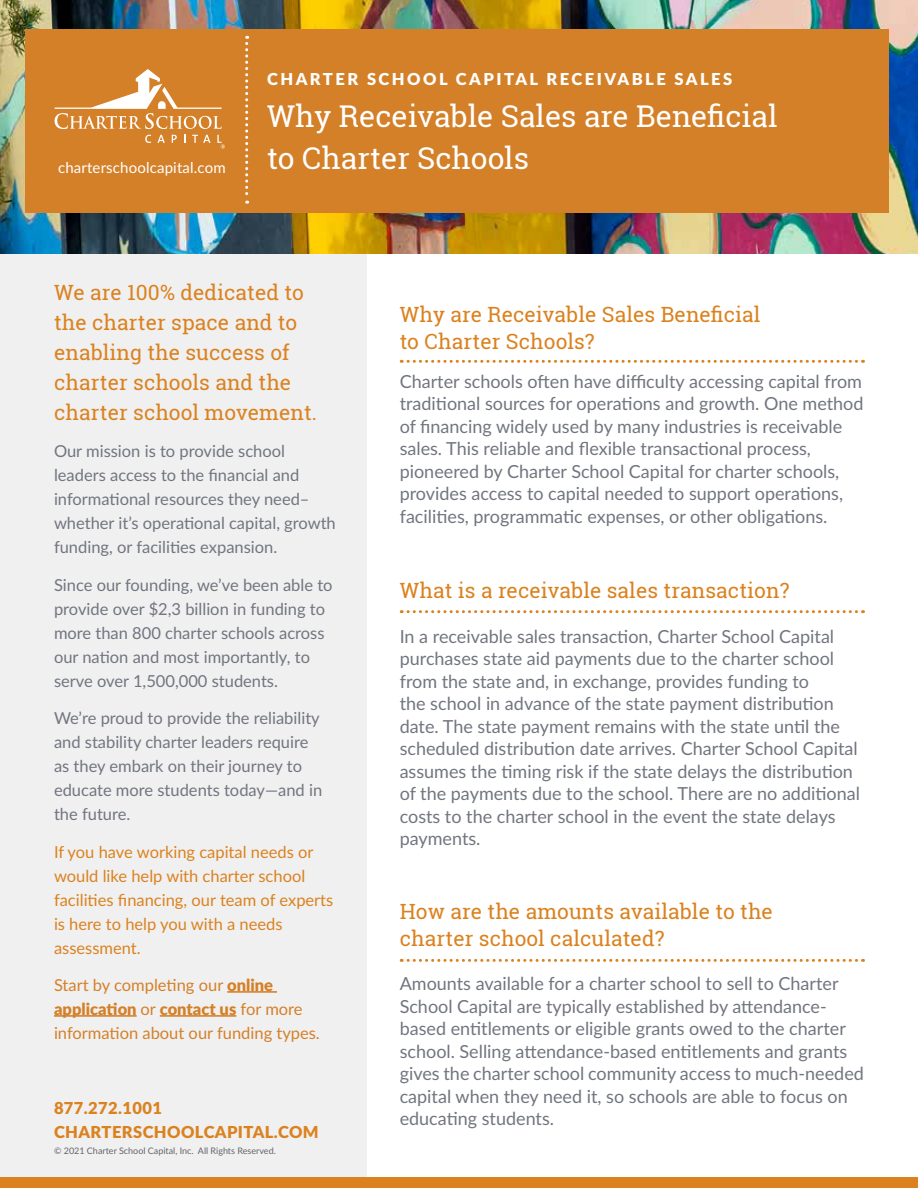
<style>
.page{position:relative;width:918px;height:1188px;background:#fff}
.page>*{position:absolute;margin:0;border:0;box-sizing:border-box;transform-origin:0 0}
.t1{font:30px/42px "Roboto Slab";color:#fff}
.t2{font:21px/30px "Roboto Slab";letter-spacing:.005em;color:#db821f}
.t3{font:18px/22.5px "Lato";color:#71757e}
.t4{font:16.5px/24px "Lato";color:#71757e}
.t5{font:16.5px/24px "Lato";color:#db821f}
.t6{font:16.5px/24px "Lato";color:#d48028}
.t7{font:900 16.5px/24px "Lato";letter-spacing:.025em;color:#db821f}
.t8{font:900 16.5px "Lato";letter-spacing:.15em;color:#fff}
.t9{font:15px "Lato";letter-spacing:.01em;color:#fff}
.t10{font:9px "Lato";color:#65656a}
.s1{font-weight:900}
</style>
<div class="page">
<div style="left:0;top:245px;width:366px;height:943px;background:#f0f0f1"></div>
<img style="left:0;top:0;width:918px;height:254px">
<div style="left:25px;top:29px;width:864px;height:184px;background:#d48028"></div>
<svg style="left:245px;top:36px;width:3px;height:168px"></svg>
<svg style="left:401px;top:360px;width:462px;height:3px"></svg>
<hr style="left:227px;top:991px;width:50px;height:2px;background:#d48028">
<hr style="left:54px;top:1015px;width:83px;height:2px;background:#d48028">
<hr style="left:160px;top:1015px;width:76px;height:2px;background:#d48028">
<svg style="left:55px;top:69px;width:167px;height:60px"></svg>
<svg style="left:145px;top:135px;width:6px;height:8px"></svg>
<svg style="left:158px;top:135px;width:7px;height:8px"></svg>
<svg style="left:172px;top:135px;width:5px;height:8px"></svg>
<svg style="left:192px;top:135px;width:19px;height:8px"></svg>
<svg style="left:217px;top:135px;width:8px;height:14px"></svg>
<div style="left:0;top:1177px;width:918px;height:11px;background:#db821f"></div>
<svg style="left:401px;top:610px;width:462px;height:3px"></svg>
<svg style="left:401px;top:959px;width:462px;height:3px"></svg>
<p class="t9" style="left:58px;top:157px;width:169px">charterschoolcapital.com</p>
<p class="t8" style="left:267px;top:67px;width:467px">CHARTER SCHOOL CAPITAL RECEIVABLE SALES</p>
<h1 class="t1" style="left:267px;top:95px;width:512px">Why Receivable Sales are Beneficial to Charter Schools</h1>
<p class="t2" style="left:54px;top:277px;width:264px">We are 100% dedicated to the charter space and to enabling the success of charter schools and the charter school movement.</p>
<p class="t4" style="left:54px;top:438px;width:283px">Our mission is to provide school leaders access to the financial and informational resources they need– whether it’s operational capital, growth funding, or facilities expansion.</p>
<p class="t4" style="left:54px;top:572px;width:280px">Since our founding, we’ve been able to provide over $2,3 billion in funding to more than 800 charter schools across our nation and most importantly, to serve over 1,500,000 students.</p>
<p class="t4" style="left:54px;top:705px;width:270px">We’re proud to provide the reliability and stability charter leaders require as they embark on their journey to educate more students today—and in the future.</p>
<p class="t5" style="left:54px;top:839px;width:281px">If you have working capital needs or would like help with charter school facilities financing, our team of experts is here to help you with a needs assessment.</p>
<p class="t6" style="left:54px;top:973px;width:267px">Start by completing our <span class="s1">online application</span> or <span class="s1">contact us</span> for more information about our funding types.</p>
<p class="t7" style="left:54px;top:1095px;width:266px">877.272.1001<br>CHARTERSCHOOLCAPITAL.COM</p>
<p class="t10" style="left:54px;top:1145px;width:223px">© 2021 Charter School Capital, Inc. All Rights Reserved.</p>
<p class="t2" style="left:400px;top:301px;width:362px;line-height:27px">Why are Receivable Sales Beneficial to Charter Schools?</p>
<p class="t3" style="left:400px;top:369px;width:465px">Charter schools often have difficulty accessing capital from traditional sources for operations and growth. One method of financing widely used by many industries is receivable sales. This reliable and flexible transactional process, pioneered by Charter School Capital for charter schools, provides access to capital needed to support operations, facilities, programmatic expenses, or other obligations.</p>
<p class="t2" style="left:400px;top:575px;width:391px">What is a receivable sales transaction?</p>
<p class="t3" style="left:400px;top:624px;width:462px">In a receivable sales transaction, Charter School Capital purchases state aid payments due to the charter school from the state and, in exchange, provides funding to<br>the school in advance of the state payment distribution date. The state payment remains with the state until the scheduled distribution date arrives. Charter School Capital assumes the timing risk if the state delays the distribution of the payments due to the school. There are no additional costs to the charter school in the event the state delays payments.</p>
<p class="t2" style="left:400px;top:897px;width:375px;line-height:27px">How are the amounts available to the charter school calculated?</p>
<p class="t3" style="left:400px;top:972px;width:466px">Amounts available for a charter school to sell to Charter School Capital are typically established by attendance&shy;based entitlements or eligible grants owed to the charter school. Selling attendance-based entitlements and grants gives the charter school community access to much-needed capital when they need it, so schools are able to focus on educating students.</p>
</div>
